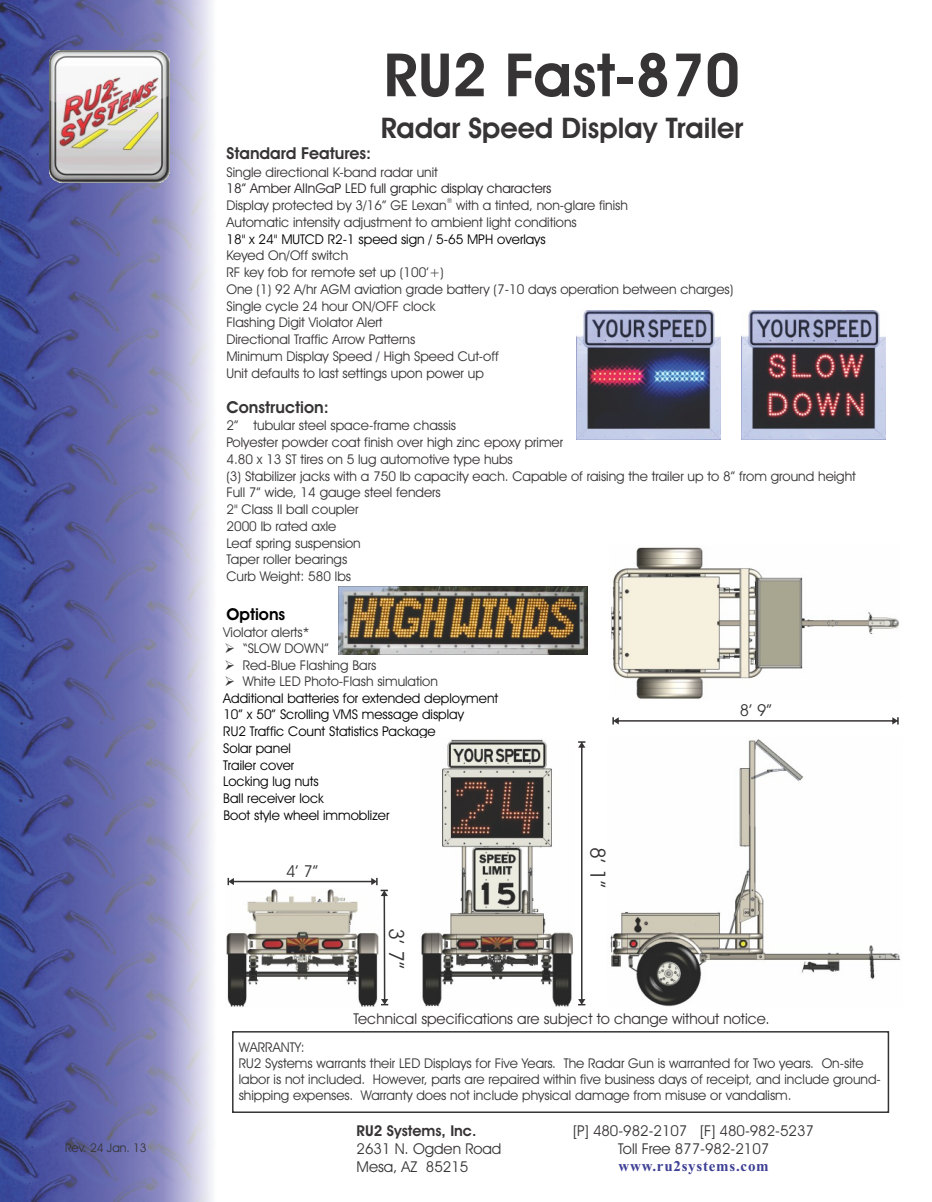
<style>
.page{position:relative;width:932px;height:1202px;background:#fff}
.page>*{position:absolute;margin:0;border:0;box-sizing:border-box;transform-origin:0 0}
.t1{font:600 60px "Avant Garde IT Cby BT";color:#373435}
.t2{font:600 28.5px "Avant Garde IT Cby BT";color:#373435}
.t3{font:21px "Avant Garde IT Cby BT";color:#373435}
.t4{font:600 16.5px "Avant Garde IT Cby BT";color:#373435}
.t5{font:16.5px "Avant Garde IT Cby BT";color:#373435}
.t6{font:600 16.5px "Avant Garde IT Cby BT";color:#000}
.t7{font:15px/18px "Avant Garde IT Cby BT";color:#373435;text-align:center}
.t8{font:700 15px "Times New Roman";letter-spacing:.05em;color:#3e4095}
.t9{font:600 15px "Avant Garde IT Cby BT";color:#373435}
.t10{font:13.5px/16.8px "Avant Garde IT Cby BT";color:#373435}
.t11{font:13.5px/16.8px "Avant Garde IT Cby BT";color:#000}
.t12{font:13.5px "Avant Garde IT Cby BT";color:#231f20}
.t13{font:12px "Avant Garde IT Cby BT";color:#373435}
.t14{font:6.75px "Avant Garde IT Cby BT";color:#373435}
.s1{color:#373435}
</style>
<div class="page">
<img style="left:0;top:0;width:213px;height:1201px">
<svg style="left:227px;top:878px;width:161px;height:127px"></svg>
<div style="left:232px;top:1031px;width:657px;height:82px;border:2px solid #373435"></div>
<img style="left:50px;top:50px;width:119px;height:133px">
<img style="left:339px;top:586px;width:248px;height:68px">
<svg style="left:578px;top:741px;width:7px;height:264px"></svg>
<svg style="left:612px;top:717px;width:286px;height:7px"></svg>
<img style="left:226px;top:888px;width:153px;height:119px">
<img style="left:611px;top:547px;width:288px;height:152px">
<img style="left:610px;top:739px;width:291px;height:267px">
<img style="left:421px;top:739px;width:152px;height:268px">
<img style="left:741px;top:311px;width:145px;height:128px">
<img style="left:576px;top:311px;width:144px;height:128px">
<p class="t13" style="left:65px;top:1142px;width:83px">Rev. 24 Jan. 13</p>
<h1 class="t1" style="left:384px;top:51px;width:358px">RU2 Fast-870</h1>
<h2 class="t2" style="left:381px;top:116px;width:364px">Radar Speed Display Trailer</h2>
<p class="t4" style="left:226px;top:147px;width:146px">Standard Features:</p>
<p class="t10" style="left:226px;top:165px;width:213px">Single directional K-band radar unit</p>
<p class="t12" style="left:226px;top:183px;width:326px">18” Amber AlInGaP LED full graphic display characters</p>
<p class="t14" style="left:447px;top:198px;width:7px">®</p>
<p class="t10" style="left:226px;top:198px;width:403px">Display protected by 3/16” GE Lexan with a tinted, non-glare finish<br>Automatic intensity adjustment to ambient light conditions</p>
<p class="t11" style="left:226px;top:232px;width:321px">18" x 24" MUTCD R2-1 speed sign / 5-65 MPH overlays</p>
<p class="t10" style="left:226px;top:248px;width:508px">Keyed On/Off switch<br>RF key fob for remote set up (100’+)<br>One (1) 92 A/hr AGM aviation grade battery (7-10 days operation between charges)<br>Single cycle 24 hour ON/OFF clock<br>Flashing Digit Violator Alert<br>Directional Traffic Arrow Patterns<br>Minimum Display Speed / High Speed Cut-off<br>Unit defaults to last settings upon power up</p>
<p class="t4" style="left:226px;top:400px;width:104px">Construction:</p>
<p class="t10" style="left:226px;top:418px;width:631px">2” tubular steel space-frame chassis<br>Polyester powder coat finish over high zinc epoxy primer<br>4.80 x 13 ST tires on 5 lug automotive type hubs<br>(3) Stabilizer jacks with a 750 lb capacity each. Capable of raising the trailer up to 8” from ground height Full 7” wide, 14 gauge steel fenders<br>2" Class II ball coupler<br>2000 lb rated axle<br>Leaf spring suspension<br>Taper roller bearings<br>Curb Weight: 580 lbs</p>
<p class="t6" style="left:226px;top:607px;width:60px">Options</p>
<p class="t10" style="left:223px;top:625px;width:88px">Violator alerts*</p>
<p class="t10" style="left:224px;top:641px;width:106px">➢ “SLOW DOWN”</p>
<p class="t10" style="left:224px;top:658px;width:153px">➢ Red-Blue Flashing Bars</p>
<p class="t11" style="left:223px;top:674px;width:276px"><span class="s1">➢ White LED Photo-Flash simulation<br></span>Additional batteries for extended deployment<br>10” x 50” Scrolling VMS message display<br>RU2 Traffic Count Statistics Package<br>Solar panel<br>Trailer cover<br>Locking lug nuts<br>Ball receiver lock<br>Boot style wheel immoblizer</p>
<p class="t5" style="left:740px;top:703px;width:34px">8’ 9”</p>
<p class="t5" style="left:286px;top:864px;width:34px">4’ 7”</p>
<h3 class="t3" style="left:405px;top:928px;width:42px;rotate:90deg">3’ 7”</h3>
<h3 class="t3" style="left:606px;top:847px;width:42px;rotate:90deg">8’ 1”</h3>
<p class="t7" style="left:353px;top:1011px;width:418px">Technical specifications are subject to change without notice.</p>
<p class="t10" style="left:239px;top:1040px;width:644px;line-height:16.2px">WARRANTY:<br>RU2 Systems warrants their LED Displays for Five Years. The Radar Gun is warranted for Two years. On-site labor is not included. However, parts are repaired within five business days of receipt, and include ground&shy;shipping expenses. Warranty does not include physical damage from misuse or vandalism.</p>
<p class="t9" style="left:357px;top:1124px;width:121px">RU2 Systems, Inc.</p>
<p class="t7" style="left:357px;top:1141px;width:146px;text-align:left">2631 N. Ogden Road<br>Mesa, AZ 85215</p>
<p class="t7" style="left:573px;top:1123px;width:242px">[P] 480-982-2107 [F] 480-982-5237<br>Toll Free 877-982-2107</p>
<p class="t8" style="left:618px;top:1160px;width:152px">www.ru2systems.com</p>
</div>
